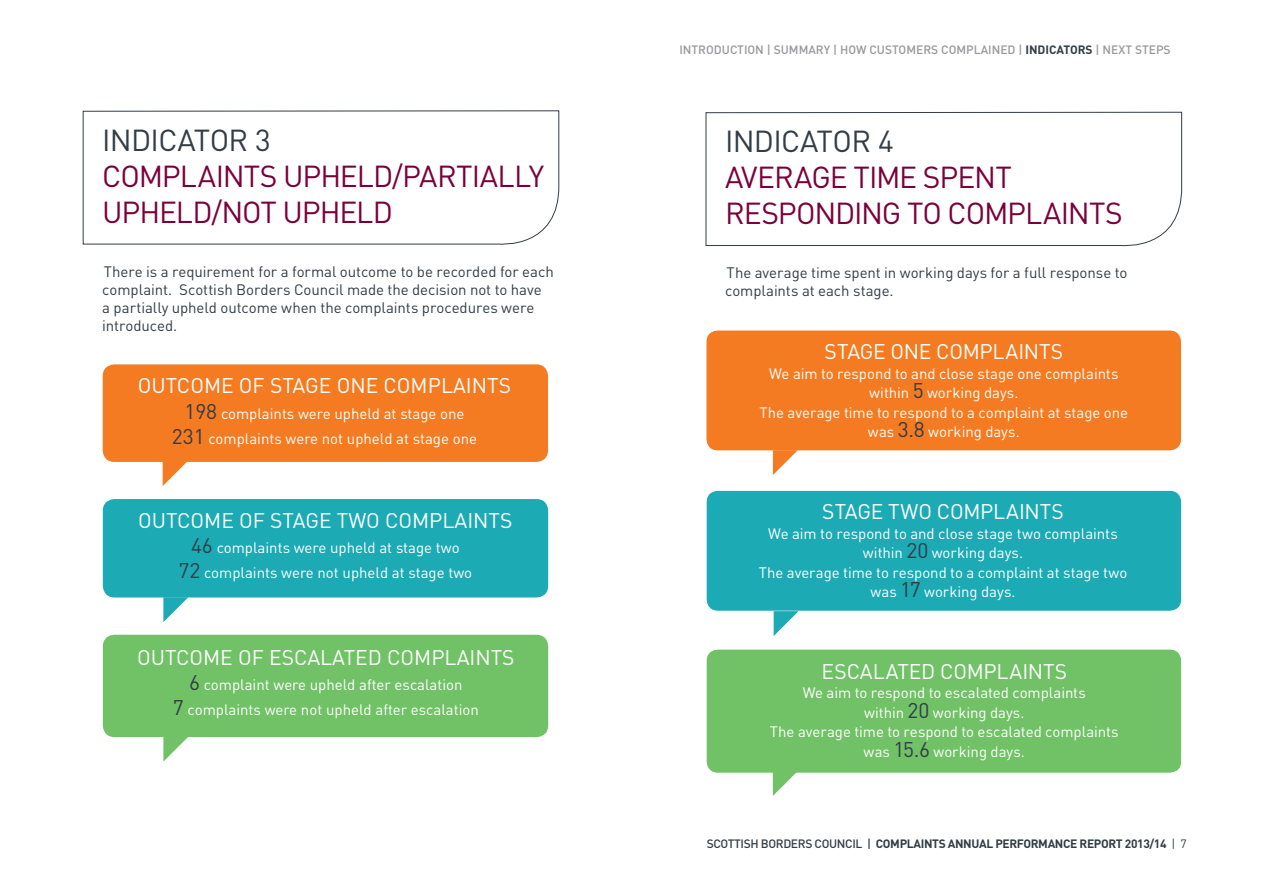
<style>
.page{position:relative;width:1263px;height:893px;background:#fff}
.page>*{position:absolute;margin:0;border:0;box-sizing:border-box;transform-origin:0 0}
.t1{font:30px/36px "DIN";letter-spacing:-.035em;color:#7a003b}
.t2{font:30px "DIN";letter-spacing:-.02em;color:#323d47}
.t3{font:21px "DIN";color:#fff}
.t4{font:15px/19.5px "DIN";color:#fff;text-align:center}
.t5{font:15px/18px "DIN";letter-spacing:-.005em;color:#323d47}
.t6{font:700 12px "DIN";letter-spacing:-.03em;color:#323d47}
.t7{font:500 12px "DIN";color:#97979d}
.s1{font-size:21px;color:#323d47}
.s2{font-weight:700;color:#323d47}
.s3{font-weight:500}
.s4{font-weight:400}
</style>
<div class="page">
<svg style="left:163px;top:462px;width:24px;height:24px"></svg>
<div style="left:706px;top:330px;width:475px;height:121px;background:#f47b21;border-radius:12px"></div>
<div style="left:706px;top:330px;width:476px;height:121px;border:1px solid #fff;border-radius:12px"></div>
<div style="left:706px;top:490px;width:476px;height:121px;background:#1caab5;border-radius:12px"></div>
<div style="left:706px;top:490px;width:476px;height:122px;border:1px solid #fff;border-radius:12px"></div>
<div style="left:706px;top:649px;width:476px;height:124px;background:#71c167;border-radius:12px"></div>
<div style="left:706px;top:649px;width:476px;height:124px;border:1px solid #fff;border-radius:12px"></div>
<div style="left:103px;top:364px;width:445px;height:98px;background:#f47b21;border-radius:12px"></div>
<div style="left:103px;top:499px;width:445px;height:98px;background:#1caab5;border-radius:12px"></div>
<div style="left:103px;top:635px;width:445px;height:102px;background:#71c167;border-radius:12px"></div>
<svg style="left:82px;top:110px;width:478px;height:135px"></svg>
<svg style="left:705px;top:111px;width:477px;height:136px"></svg>
<svg style="left:773px;top:450px;width:25px;height:25px"></svg>
<svg style="left:774px;top:611px;width:24px;height:25px"></svg>
<svg style="left:163px;top:597px;width:25px;height:25px"></svg>
<svg style="left:163px;top:737px;width:25px;height:25px"></svg>
<svg style="left:773px;top:771px;width:25px;height:25px"></svg>
<h1 class="t2" style="left:102px;top:121px;width:170px">INDICATOR 3</h1>
<h1 class="t1" style="left:102px;top:157px;width:443px">COMPLAINTS UPHELD/PARTIALLY<br>UPHELD/NOT UPHELD</h1>
<p class="t5" style="left:102px;top:262px;width:453px">There is a requirement for a formal outcome to be recorded for each complaint. Scottish Borders Council made the decision not to have<br>a partially upheld outcome when the complaints procedures were introduced.</p>
<h2 class="t3" style="left:138px;top:373px;width:375px">OUTCOME OF STAGE ONE COMPLAINTS</h2>
<p class="t4" style="left:172px;top:400px;width:307px;line-height:25.2px"><span class="s1">198</span> complaints were upheld at stage one<br><span class="s1">231</span> complaints were not upheld at stage one</p>
<h2 class="t3" style="left:138px;top:507px;width:376px">OUTCOME OF STAGE TWO COMPLAINTS</h2>
<p class="t4" style="left:178px;top:535px;width:295px;line-height:25.2px"><span class="s1">46</span> complaints were upheld at stage two<br><span class="s1">72</span> complaints were not upheld at stage two</p>
<h2 class="t3" style="left:137px;top:644px;width:379px">OUTCOME OF ESCALATED COMPLAINTS</h2>
<p class="t4" style="left:173px;top:671px;width:307px;line-height:25.2px"><span class="s1">6</span> complaint were upheld after escalation<br><span class="s1">7</span> complaints were not upheld after escalation</p>
<p class="t7" style="left:679px;top:42px;width:493px">INTRODUCTION | SUMMARY | HOW CUSTOMERS COMPLAINED | <span class="s2">INDICATORS</span> | NEXT STEPS</p>
<h1 class="t2" style="left:725px;top:122px;width:170px">INDICATOR 4</h1>
<h1 class="t1" style="left:725px;top:159px;width:399px">AVERAGE TIME SPENT<br>RESPONDING TO COMPLAINTS</h1>
<p class="t5" style="left:725px;top:263px;width:404px">The average time spent in working days for a full response to complaints at each stage.</p>
<h2 class="t3" style="left:825px;top:338px;width:240px">STAGE ONE COMPLAINTS</h2>
<p class="t4" style="left:759px;top:363px;width:370px">We aim to respond to and close stage one complaints within <span class="s1">5</span> working days.<br>The average time to respond to a complaint at stage one was <span class="s1">3.8</span> working days.</p>
<h2 class="t3" style="left:822px;top:499px;width:243px">STAGE TWO COMPLAINTS</h2>
<p class="t4" style="left:759px;top:523px;width:370px">We aim to respond to and close stage two complaints within <span class="s1">20</span> working days.<br>The average time to respond to a complaint at stage two was <span class="s1">17</span> working days.</p>
<h2 class="t3" style="left:821px;top:658px;width:247px">ESCALATED COMPLAINTS</h2>
<p class="t4" style="left:770px;top:683px;width:350px">We aim to respond to escalated complaints<br>within <span class="s1">20</span> working days.<br>The average time to respond to escalated complaints was <span class="s1">15.6</span> working days.</p>
<p class="t6" style="left:707px;top:836px;width:481px"><span class="s3">SCOTTISH BORDERS COUNCIL |</span> COMPLAINTS ANNUAL PERFORMANCE REPORT 2013/14 <span class="s4">| 7</span></p>
</div>
